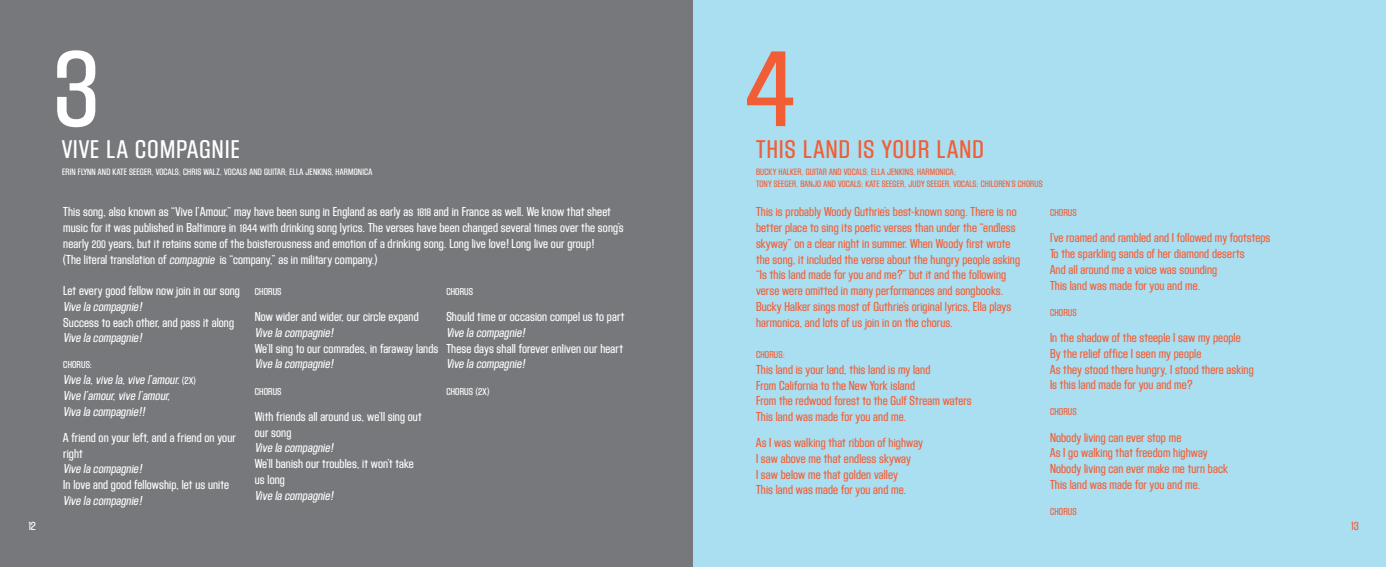
<style>
.page{position:relative;width:1386px;height:567px;background:#fff}
.page>*{position:absolute;margin:0;border:0;box-sizing:border-box;transform-origin:0 0}
.Number{font:500 condensed 112px "Block Gothic RR";color:#f15e36}
.Number-2{font:500 condensed 112px "Block Gothic RR";color:#fff}
.Track_Title{font:500 condensed 26.6px "Block Gothic RR";letter-spacing:.05em;color:#f15e36}
.Track_Title-2{font:500 condensed 26.6px "Block Gothic RR";letter-spacing:.05em;color:#fff}
.Lyrics{font:500 condensed 13.65px/15.8px "Block Gothic RR";letter-spacing:.01em;color:#f15e36}
.Lyrics-2{font:500 condensed 13.65px/15.8px "Block Gothic RR";letter-spacing:.01em;color:#fff}
.Description{font:500 condensed 13.65px/15.8px "Block Gothic RR";letter-spacing:.01em;color:#f15e36}
.Description-2{font:500 condensed 13.65px/15.8px "Block Gothic RR";letter-spacing:.01em;color:#fff}
.Lyrics-3{font:italic 500 condensed 13.65px/15.8px "Block Gothic RR";color:#fff}
.Page_Number{font:500 condensed 12.25px "Block Gothic RR";color:#fff}
.Page_Number-2{font:500 condensed 12.25px "Block Gothic RR";color:#f15e36}
.Lyrics-4{font:500 condensed 10.5px "Block Gothic RR";letter-spacing:.01em;color:#fff}
.Lyrics-5{font:500 condensed 10.5px "Block Gothic RR";letter-spacing:.01em;color:#f15e36}
.Track_Credits{font:500 condensed 9.62px/12.2px "Block Gothic RR";letter-spacing:.02em;color:#f15e36}
.Track_Credits-2{font:500 condensed 9.62px "Block Gothic RR";letter-spacing:.02em;color:#fff}
.s1{font-size:11.38px}
.s2{font-style:italic}
.s3{font-style:normal;font-size:10.5px}
</style>
<div class="page">
<div style="left:0;top:0;width:693px;height:567px;background:#76787b"></div>
<div style="left:693px;top:0;width:693px;height:567px;background:#aadff2"></div>
<p class="Number-2" style="left:53px;top:31px;width:48px">3</p>
<p class="Track_Title-2" style="left:62px;top:135px;width:179px">VIVE LA COMPAGNIE</p>
<p class="Track_Credits-2" style="left:62px;top:167px;width:312px">ERIN FLYNN AND KATE SEEGER, VOCALS; CHRIS WALZ, VOCALS AND GUITAR; ELLA JENKINS, HARMONICA</p>
<p class="Description-2" style="left:63px;top:205px;width:562px">This song, also known as “Vive l’Amour,” may have been sung in England as early as <span class="s1">1818</span> and in France as well. We know that sheet music for it was published in Baltimore in <span class="s1">1844</span> with drinking song lyrics. The verses have been changed several times over the song’s nearly <span class="s1">200</span> years, but it retains some of the boisterousness and emotion of a drinking song. Long live love! Long live our group!<br>(The literal translation of <span class="s2">compagnie</span> is “company,” as in military company.)</p>
<p class="Lyrics-2" style="left:63px;top:283px;width:178px">Let every good fellow now join in our song<br><span class="s2">Vive la compagnie!<br></span>Success to each other, and pass it along<br><span class="s2">Vive la compagnie!</span></p>
<p class="Lyrics-4" style="left:63px;top:360px;width:30px">CHORUS:</p>
<p class="Lyrics-3" style="left:63px;top:372px;width:134px">Vive la,vive la,vive l’amour. <span class="s3">( 2 X )<br></span>Vive l’amour,vive l’amour,<br>Viva la compagnie!!</p>
<p class="Lyrics-2" style="left:63px;top:430px;width:174px">A friend on your left, and a friend on your right<br><span class="s2">Vive la compagnie!<br></span>In love and good fellowship, let us unite<br><span class="s2">Vive la compagnie!</span></p>
<p class="Lyrics-4" style="left:255px;top:286px;width:28px">CHORUS</p>
<p class="Lyrics-2" style="left:255px;top:309px;width:185px">Now wider and wider, our circle expand<br><span class="s2">Vive la compagnie!<br></span>We’ll sing to our comrades, in faraway lands<br><span class="s2">Vive la compagnie!</span></p>
<p class="Lyrics-4" style="left:255px;top:386px;width:28px">CHORUS</p>
<p class="Lyrics-2" style="left:255px;top:409px;width:168px">With friends all around us, we’ll sing out our song<br><span class="s2">Vive la compagnie!<br></span>We’ll banish our troubles, it won’t take us long<br><span class="s2">Vive la compagnie!</span></p>
<p class="Lyrics-4" style="left:446px;top:286px;width:28px">CHORUS</p>
<p class="Lyrics-2" style="left:446px;top:309px;width:180px">Should time or occasion compel us to part<br><span class="s2">Vive la compagnie!<br></span>These days shall forever enliven our heart<br><span class="s2">Vive la compagnie!</span></p>
<p class="Lyrics-4" style="left:446px;top:386px;width:44px">CHORUS (2X)</p>
<p class="Number" style="left:747px;top:31px;width:48px">4</p>
<p class="Track_Title" style="left:756px;top:135px;width:229px">THIS LAND IS YOUR LAND</p>
<p class="Track_Credits" style="left:756px;top:166px;width:288px">BUCKY HALKER, GUITAR AND VOCALS; ELLA JENKINS, HARMONICA;<br>TONY SEEGER, BANJO AND VOCALS; KATE SEEGER, JUDY SEEGER, VOCALS; CHILDREN’S CHORUS</p>
<p class="Description" style="left:756px;top:205px;width:266px">This is probably Woody Guthrie’s best-known song. There is no better place to sing its poetic verses than under the “endless skyway” on a clear night in summer. When Woody first wrote the song, it included the verse about the hungry people asking “Is this land made for you and me?” but it and the following verse were omitted in many performances and songbooks.<br>Bucky Halker sings most of Guthrie’s original lyrics, Ella plays harmonica, and lots of us join in on the chorus.</p>
<p class="Lyrics-5" style="left:756px;top:349px;width:30px">CHORUS:</p>
<p class="Lyrics" style="left:756px;top:362px;width:217px">This land is your land, this land is my land<br>From California to the New York island<br>From the redwood forest to the Gulf Stream waters This land was made for you and me.</p>
<p class="Lyrics" style="left:756px;top:435px;width:169px">As I was walking that ribbon of highway I saw above me that endless skyway<br>I saw below me that golden valley<br>This land was made for you and me.</p>
<p class="Lyrics-5" style="left:1050px;top:207px;width:28px">CHORUS</p>
<p class="Lyrics" style="left:1050px;top:231px;width:222px">I’ve roamed and rambled and I followed my footsteps To the sparkling sands of her diamond deserts<br>And all around me a voice was sounding<br>This land was made for you and me.</p>
<p class="Lyrics-5" style="left:1050px;top:307px;width:28px">CHORUS</p>
<p class="Lyrics" style="left:1050px;top:330px;width:205px">In the shadow of the steeple I saw my people By the relief office I seen my people<br>As they stood there hungry, I stood there asking Is this land made for you and me?</p>
<p class="Lyrics-5" style="left:1050px;top:406px;width:28px">CHORUS</p>
<p class="Lyrics" style="left:1050px;top:430px;width:179px">Nobody living can ever stop me<br>As I go walking that freedom highway Nobody living can ever make me turn back This land was made for you and me.</p>
<p class="Lyrics-5" style="left:1050px;top:506px;width:28px">CHORUS</p>
<p class="Page_Number" style="left:27px;top:520px;width:10px">12</p>
<p class="Page_Number-2" style="left:1350px;top:520px;width:10px">13</p>
</div>
